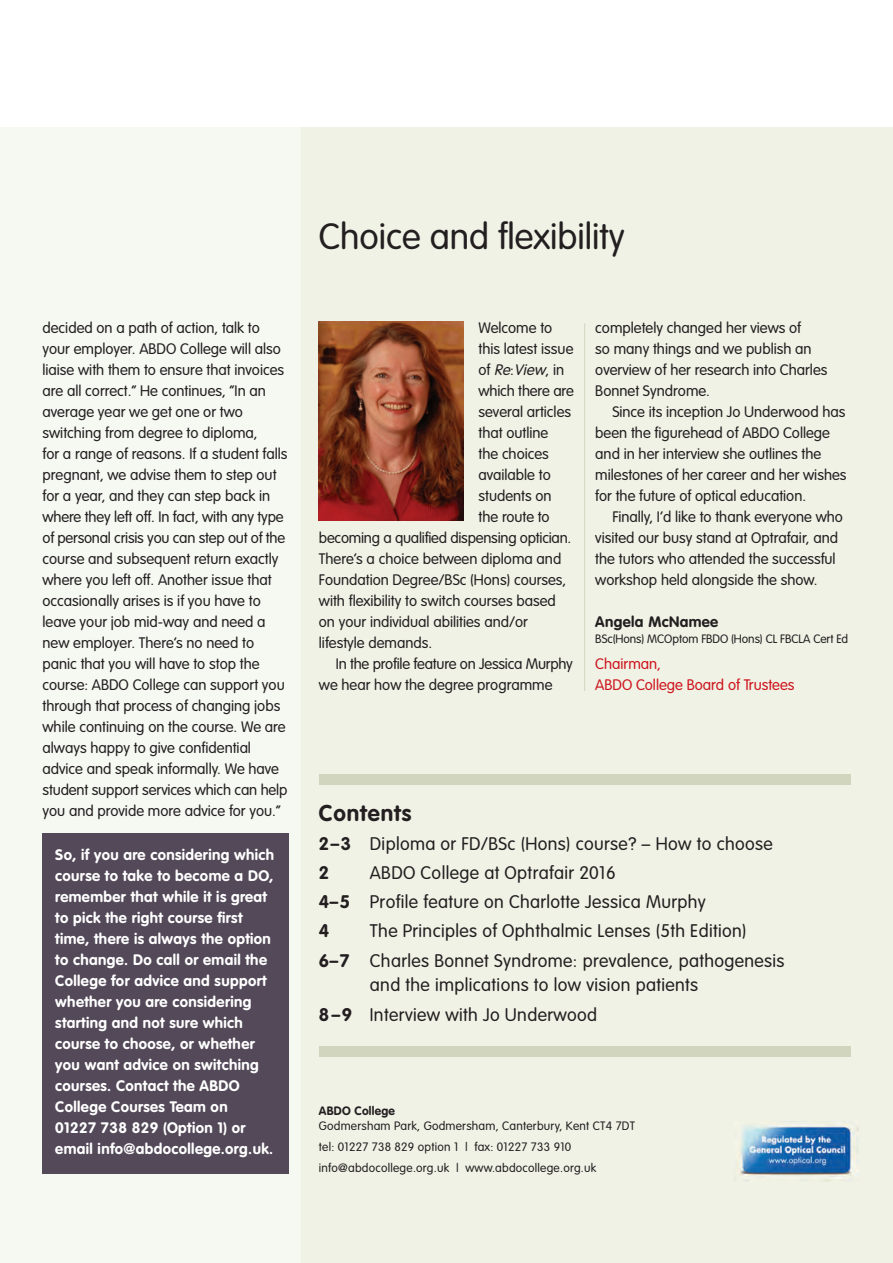
<style>
.page{position:relative;width:893px;height:1263px;background:#fff}
.page>*{position:absolute;margin:0;border:0;box-sizing:border-box;transform-origin:0 0}
.t1{font:300 36px "VAG Rounded";color:#231f20}
.t2{font:700 22.5px "VAG Rounded";letter-spacing:.04em;color:#231f20}
.t3{font:300 18px/29.2px "VAG Rounded";letter-spacing:.02em;color:#231f20}
.t4{font:300 15px/21px "VAG Rounded";color:#231f20}
.t5{font:700 15px/21px "VAG Rounded";letter-spacing:.025em;color:#fff}
.t6{font:300 15px/21px "VAG Rounded";color:#cd151d}
.t7{font:700 15px "VAG Rounded";letter-spacing:.025em;color:#231f20}
.t8{font:300 12px/21px "VAG Rounded";letter-spacing:.02em;color:#231f20}
.t9{font:300 12px "VAG Rounded";letter-spacing:-.005em;color:#231f20}
.t10{font:700 12px "VAG Rounded";letter-spacing:.02em;color:#231f20}
.s1{font-style:italic}
.s2{font-weight:700}
</style>
<div class="page">
<div style="left:0;top:128px;width:302px;height:1135px;background:#f6f8f2"></div>
<div style="left:302px;top:128px;width:591px;height:1135px;background:#f0f2e6"></div>
<hr style="left:584px;top:323px;width:1px;height:368px;background:#d1d5be">
<img style="left:737px;top:1124px;width:121px;height:57px">
<div style="left:319px;top:774px;width:531px;height:10px;background:#d1d5be"></div>
<div style="left:319px;top:1046px;width:531px;height:11px;background:#d1d5be"></div>
<div style="left:43px;top:833px;width:246px;height:341px;background:#534959"></div>
<img style="left:319px;top:321px;width:144px;height:200px">
<h1 class="t1" style="left:319px;top:221px;width:307px">Choice and flexibility</h1>
<p class="t4" style="left:595px;top:318px;width:234px">completely changed her views of<br>so many things and we publish an overview of her research into Charles<br>Bonnet Syndrome.</p>
<p class="t4" style="left:595px;top:402px;width:253px;text-indent:17px">Since its inception Jo Underwood has been the figurehead of ABDO College and in her interview she outlines the milestones of her career and her wishes for the future of optical education.</p>
<p class="t4" style="left:595px;top:507px;width:249px;text-indent:17px">Finally, I’d like to thank everyone who visited our busy stand at Optrafair, and the tutors who attended the successful workshop held alongside the show.</p>
<p class="t7" style="left:595px;top:615px;width:124px">Angela McNamee</p>
<p class="t9" style="left:595px;top:634px;width:254px">BSc(Hons) MCOptom FBDO (Hons) CL FBCLA Cert Ed</p>
<p class="t6" style="left:595px;top:654px;width:201px">Chairman,<br>ABDO College Board of Trustees</p>
<p class="t4" style="left:43px;top:318px;width:247px">decided on a path of action, talk to your employer. ABDO College will also liaise with them to ensure that invoices are all correct.” He continues, “In an average year we get one or two switching from degree to diploma,<br>for a range of reasons. If a student falls pregnant, we advise them to step out for a year, and they can step back in where they left off. In fact, with any type of personal crisis you can step out of the course and subsequent return exactly where you left off. Another issue that occasionally arises is if you have to leave your job mid-way and need a new employer. There’s no need to panic that you will have to stop the course: ABDO College can support you through that process of changing jobs while continuing on the course. We are always happy to give confidential advice and speak informally. We have student support services which can help you and provide more advice for you.”</p>
<p class="t4" style="left:478px;top:318px;width:75px">Welcome to</p>
<p class="t4" style="left:478px;top:339px;width:96px">this latest issue</p>
<p class="t4" style="left:478px;top:360px;width:87px">o f <span class="s1">Re</span>: <span class="s1">View</span>, i n</p>
<p class="t4" style="left:478px;top:381px;width:97px">which there are</p>
<p class="t4" style="left:478px;top:402px;width:94px">several articles</p>
<p class="t4" style="left:478px;top:423px;width:71px">that outline</p>
<p class="t4" style="left:478px;top:444px;width:72px">the choices</p>
<p class="t4" style="left:478px;top:465px;width:74px">available to</p>
<p class="t4" style="left:478px;top:486px;width:75px">students on</p>
<p class="t4" style="left:478px;top:507px;width:73px">the route to</p>
<p class="t4" style="left:319px;top:528px;width:254px">becoming a qualified dispensing optician.</p>
<p class="t4" style="left:319px;top:549px;width:244px">There’s a choice between diploma and</p>
<p class="t4" style="left:319px;top:570px;width:249px">Foundation Degree/BSc (Hons) courses,</p>
<p class="t4" style="left:319px;top:591px;width:239px">with flexibility to switch courses based</p>
<p class="t4" style="left:319px;top:612px;width:210px">on your individual abilities and/or</p>
<p class="t4" style="left:319px;top:633px;width:115px">lifestyle demands.</p>
<p class="t4" style="left:336px;top:654px;width:239px">In the profile feature on Jessica Murphy</p>
<p class="t4" style="left:319px;top:675px;width:235px">we hear how the degree programme</p>
<h2 class="t2" style="left:319px;top:804px;width:94px">Contents</h2>
<p class="t3" style="left:319px;top:830px;width:455px"><span class="s2">2–3</span> Diploma or FD/BSc (Hons) course? – How to choose<br><span class="s2">2</span></p>
<p class="t5" style="left:55px;top:845px;width:220px">So, if you are considering which course to take to become a DO, remember that while it is great to pick the right course first time, there is always the option to change. Do call or email the<br>College for advice and support whether you are considering starting and not sure which course to choose, or whether you want advice on switching courses. Contact the ABDO<br>College Courses Team on<br>01227 738 829 (Option 1) or email info@abdocollege.org.uk.</p>
<p class="t3" style="left:319px;top:859px;width:388px;text-indent:51px">ABDO College at Optrafair 2016<br><span class="s2">4–5</span> Profile feature on Charlotte Jessica Murphy<br><span class="s2">4</span></p>
<p class="t3" style="left:319px;top:918px;width:467px;text-indent:51px">The Principles of Ophthalmic Lenses (5th Edition)<br><span class="s2">6–7</span> Charles Bonnet Syndrome: prevalence, pathogenesis</p>
<p class="t3" style="left:319px;top:972px;width:381px;text-indent:51px">and the implications to low vision patients<br><span class="s2">8–9</span> Interview with Jo Underwood</p>
<p class="t10" style="left:319px;top:1106px;width:78px">ABDO College</p>
<p class="t8" style="left:319px;top:1116px;width:318px">Godmersham Park, Godmersham, Canterbury, Kent CT4 7DT tel: 01227 738 829 option 1 | fax: 01227 733 910 info@abdocollege.org.uk | www.abdocollege.org.uk</p>
</div>
